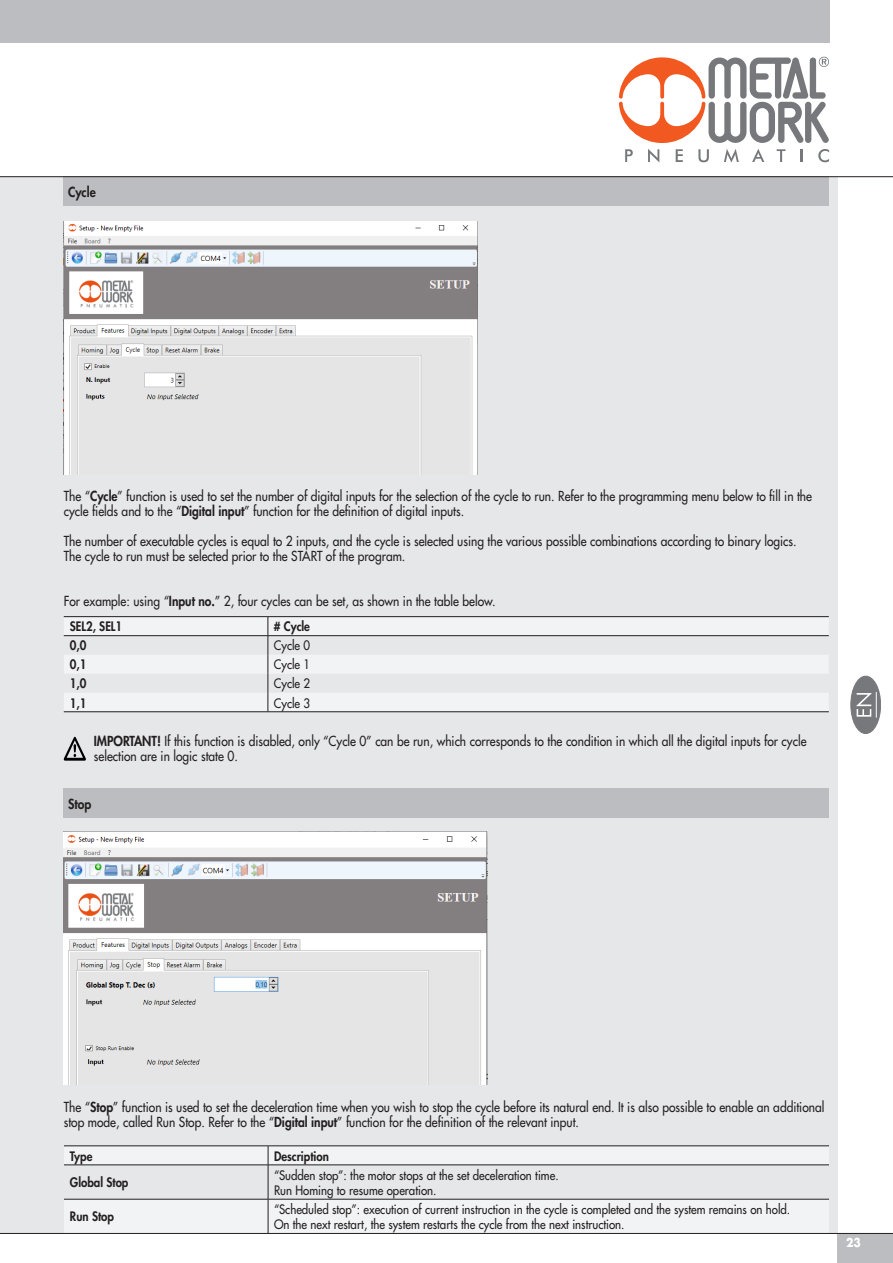
<style>
.page{position:relative;width:893px;height:1263px;background:#fff}
.page>*{position:absolute;margin:0;border:0;box-sizing:border-box;transform-origin:0 0}
.t1{font:500 13.5px/15px "Futura Std";color:#231f20;scale:.89 1}
.t2{font:800 13.5px "Futura Std";color:#231f20;scale:.9 1}
.t3{font:500 12.75px/15.3px "Futura Std";color:#231f20;scale:.9 1}
.t4{font:800 12.75px "Futura Std";color:#231f20;scale:.9 1}
.t5{font:700 12px "Futura Std";color:#fff;scale:.9 1}
.s1{font-weight:800}
</style>
<div class="page">
<div style="left:838px;top:1233px;width:55px;height:30px;background:#bcbdc0"></div>
<div style="left:0;top:0;width:829px;height:43px;background:#bcbdc0"></div>
<svg style="left:625px;top:149px;width:8px;height:13px"></svg>
<svg style="left:648px;top:149px;width:11px;height:13px"></svg>
<svg style="left:676px;top:149px;width:7px;height:13px"></svg>
<svg style="left:698px;top:149px;width:11px;height:13px"></svg>
<svg style="left:724px;top:149px;width:15px;height:13px"></svg>
<svg style="left:752px;top:149px;width:12px;height:13px"></svg>
<svg style="left:777px;top:149px;width:8px;height:13px"></svg>
<svg style="left:800px;top:149px;width:2px;height:13px"></svg>
<svg style="left:818px;top:149px;width:11px;height:13px"></svg>
<svg style="left:619px;top:57px;width:210px;height:86px"></svg>
<div style="left:0;top:176px;width:838px;height:1057px;background:#e6e7e9"></div>
<div style="left:64px;top:788px;width:765px;height:30px;background:#bcbdc0"></div>
<img style="left:64px;top:831px;width:424px;height:253px">
<svg style="left:64px;top:1146px;width:765px;height:87px;fill:#f2f3f4"></svg>
<svg style="left:268px;top:1146px;width:1px;height:18px"></svg>
<hr style="left:268px;top:1165px;width:1px;height:34px;background:#231f20">
<hr style="left:64px;top:1199px;width:204px;height:1px;background:#231f20">
<hr style="left:268px;top:1199px;width:561px;height:1px;background:#231f20">
<hr style="left:268px;top:1199px;width:1px;height:34px;background:#231f20">
<hr style="left:64px;top:1145px;width:204px;height:1px;background:#231f20">
<hr style="left:268px;top:1145px;width:561px;height:1px;background:#231f20">
<hr style="left:64px;top:1164px;width:204px;height:1px;background:#231f20">
<hr style="left:268px;top:1164px;width:561px;height:1px;background:#231f20">
<div style="left:64px;top:176px;width:765px;height:30px;background:#bcbdc0"></div>
<img style="left:64px;top:221px;width:413px;height:253px">
<svg style="left:64px;top:617px;width:765px;height:94px;fill:#f2f3f4"></svg>
<hr style="left:64px;top:616px;width:204px;height:1px;background:#231f20">
<hr style="left:268px;top:616px;width:561px;height:1px;background:#231f20">
<hr style="left:64px;top:635px;width:204px;height:1px;background:#231f20">
<hr style="left:268px;top:635px;width:561px;height:1px;background:#231f20">
<svg style="left:268px;top:617px;width:1px;height:94px"></svg>
<hr style="left:64px;top:711px;width:204px;height:1px;background:#231f20">
<hr style="left:268px;top:711px;width:561px;height:1px;background:#231f20">
<svg style="left:64px;top:737px;width:22px;height:24px"></svg>
<hr style="left:0;top:1233px;width:893px;height:1px;background:#231f20">
<hr style="left:0;top:176px;width:893px;height:1px;background:#231f20">
<div style="left:851px;top:676px;width:30px;height:57px;background:#76787b;border-radius:50%"></div>
<div style="left:850px;top:676px;width:31px;height:58px;border:1px solid #76787b;border-radius:50%"></div>
<svg style="left:856px;top:692px;width:21px;height:26px"></svg>
<p class="t2" style="left:68px;top:183px;width:32px">Cycle</p>
<p class="t1" style="left:64px;top:489px;width:842px">The “<span class="s1">Cycle</span>” function is used to set the number of digital inputs for the selection of the cycle to run. Refer to the programming menu below to fill in the cycle fields and to the “<span class="s1">Digital input</span>” function for the definition of digital inputs.</p>
<p class="t1" style="left:64px;top:534px;width:825px">The number of executable cycles is equal to 2 inputs, and the cycle is selected using the various possible combinations according to binary logics.<br>The cycle to run must be selected prior to the START of the program.</p>
<p class="t1" style="left:64px;top:594px;width:487px">For example: using “<span class="s1">Input no.</span>” 2, four cycles can be set, as shown in the table below.</p>
<p class="t4" style="left:70px;top:619px;width:60px">SEL2, SEL1</p>
<p class="t4" style="left:274px;top:619px;width:42px"># Cycle</p>
<p class="t4" style="left:70px;top:638px;width:20px">0,0</p>
<p class="t3" style="left:274px;top:638px;width:42px">Cycle 0</p>
<p class="t4" style="left:70px;top:657px;width:20px">0,1</p>
<p class="t3" style="left:274px;top:657px;width:42px">Cycle 1</p>
<p class="t4" style="left:70px;top:676px;width:20px">1,0</p>
<p class="t3" style="left:274px;top:676px;width:42px">Cycle 2</p>
<p class="t4" style="left:70px;top:695px;width:20px">1,1</p>
<p class="t3" style="left:274px;top:695px;width:42px">Cycle 3</p>
<p class="t1" style="left:94px;top:733px;width:802px"><span class="s1">IMPORTANT!</span> If this function is disabled, only “Cycle 0” can be run, which corresponds to the condition in which all the digital inputs for cycle selection are in logic state 0.</p>
<p class="t2" style="left:68px;top:795px;width:27px">Stop</p>
<p class="t1" style="left:64px;top:1100px;width:856px">The “<span class="s1">Stop</span>” function is used to set the deceleration time when you wish to stop the cycle before its natural end. It is also possible to enable an additional stop mode, called Run Stop. Refer to the “<span class="s1">Digital input</span>” function for the definition of the relevant input.</p>
<p class="t4" style="left:70px;top:1148px;width:26px">Type</p>
<p class="t4" style="left:274px;top:1148px;width:62px">Description</p>
<p class="t4" style="left:70px;top:1174px;width:66px">Global Stop</p>
<p class="t3" style="left:274px;top:1167px;width:318px">“Sudden stop”: the motor stops at the set deceleration time.<br>Run Homing to resume operation.</p>
<p class="t4" style="left:70px;top:1209px;width:50px">Run Stop</p>
<p class="t3" style="left:274px;top:1202px;width:575px">“Scheduled stop”: execution of current instruction in the cycle is completed and the system remains on hold.<br>On the next restart, the system restarts the cycle from the next instruction.</p>
<p class="t5" style="left:846px;top:1235px;width:18px">23</p>
</div>
